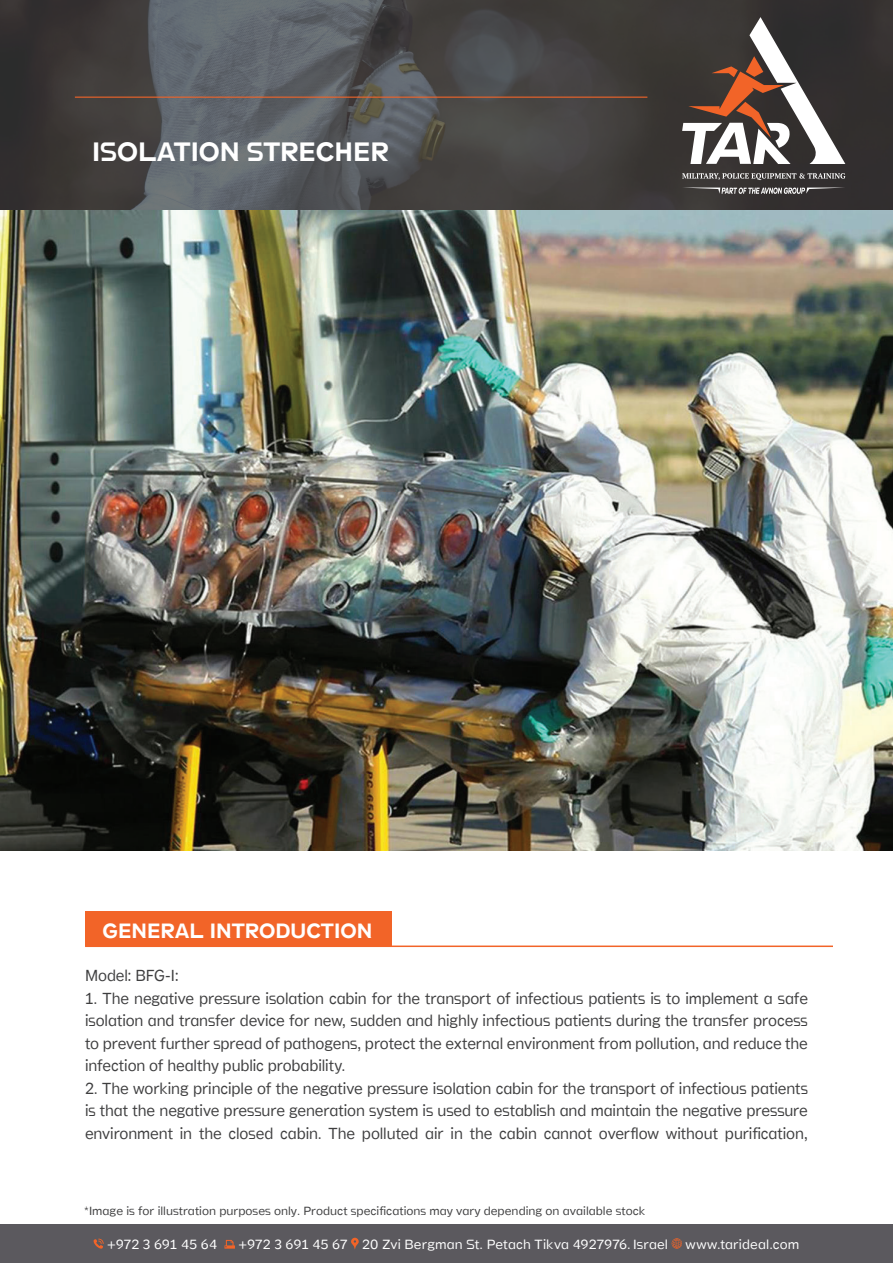
<style>
.page{position:relative;width:893px;height:1263px;background:#fff}
.page>*{position:absolute;margin:0;border:0;box-sizing:border-box;transform-origin:0 0}
.t1{font:27px "Stamen";color:#fff}
.t2{font:21px "Stamen";color:#fff}
.t3{font:200 16.2px/22.5px "Stamen";letter-spacing:-.01em;color:#3e3e3f;text-align:justify;scale:.94 1}
.t4{font:200 13.5px "Stamen";letter-spacing:.005em;color:#fff}
.t5{font:200 12px "Stamen";color:#3e3e3f}
</style>
<div class="page">
<img style="left:0;top:0;width:893px;height:850px">
<hr style="left:75px;top:97px;width:572px;height:1px;background:#f06429">
<div style="left:0;top:1225px;width:893px;height:38px;background:#5b595e"></div>
<svg style="left:682px;top:17px;width:163px;height:147px"></svg>
<svg style="left:682px;top:187px;width:163px;height:7px"></svg>
<svg style="left:682px;top:173px;width:163px;height:7px"></svg>
<svg style="left:93px;top:1238px;width:11px;height:11px"></svg>
<svg style="left:224px;top:1240px;width:11px;height:8px"></svg>
<svg style="left:351px;top:1238px;width:8px;height:12px"></svg>
<svg style="left:672px;top:1238px;width:10px;height:10px"></svg>
<div style="left:85px;top:911px;width:307px;height:34px;background:#f26428"></div>
<hr style="left:85px;top:945px;width:748px;height:2px;background:#f26428">
<h1 class="t1" style="left:92px;top:130px;width:298px">ISOLATION STRECHER</h1>
<p class="t2" style="left:102px;top:914px;width:271px">GENERAL INTRODUCTION</p>
<p class="t3" style="left:85px;top:965px;width:101px">Model: BFG-I:</p>
<p class="t3" style="left:85px;top:987px;width:771px">1. The negative pressure isolation cabin for the transport of infectious patients is to implement a safe isolation and transfer device for new, sudden and highly infectious patients during the transfer process to prevent further spread of pathogens, protect the external environment from pollution, and reduce the infection of healthy public probability.</p>
<p class="t3" style="left:85px;top:1077px;width:770px">2. The working principle of the negative pressure isolation cabin for the transport of infectious patients is that the negative pressure generation system is used to establish and maintain the negative pressure environment in the closed cabin. The polluted air in the cabin cannot overflow without purification,</p>
<p class="t5" style="left:84px;top:1203px;width:563px">*Image is for illustration purposes only. Product specifications may vary depending on available stock</p>
<p class="t4" style="left:107px;top:1235px;width:112px">+972 3 691 45 64</p>
<p class="t4" style="left:239px;top:1235px;width:431px">+972 3 691 45 67 20 Zvi Bergman St. Petach Tikva 4927976. Israel</p>
<p class="t4" style="left:686px;top:1235px;width:115px">www.tarideal.com</p>
</div>
